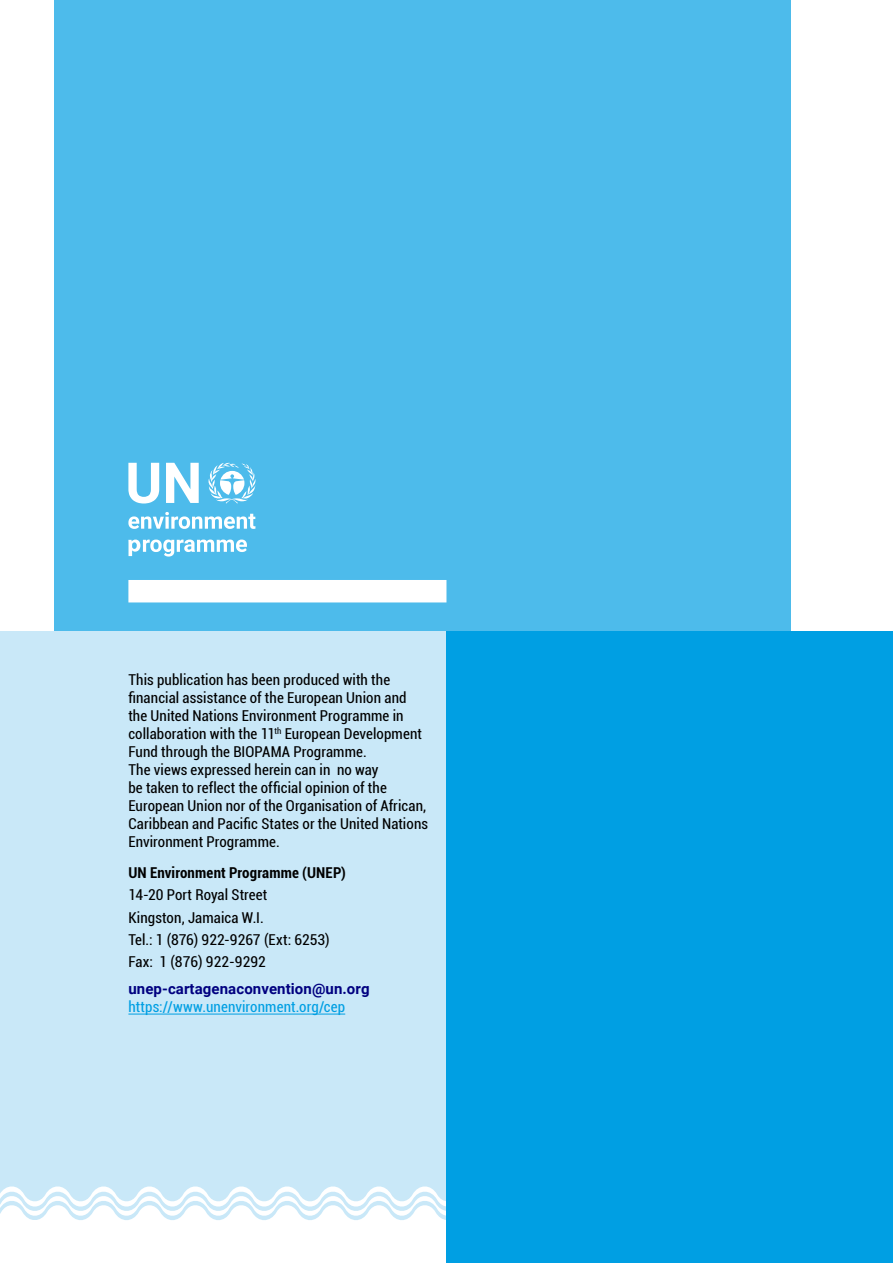
<style>
.page{position:relative;width:893px;height:1263px;background:#fff}
.page>*{position:absolute;margin:0;border:0;box-sizing:border-box;transform-origin:0 0}
.t1{font:condensed 15px/18px "Roboto";letter-spacing:.005em;color:#000}
.t2{font:condensed 15px "Roboto";letter-spacing:.01em;color:#009fe3}
.t3{font:700 15px "Roboto";letter-spacing:.005em;color:#000080}
.t4{font:700 condensed 15px "Roboto";letter-spacing:.01em;color:#000}
</style>
<div class="page">
<div style="left:54px;top:0;width:736px;height:1229px;background:#4dbbeb"></div>
<div style="left:0;top:631px;width:446px;height:589px;background:#c9e8f8"></div>
<svg style="left:0;top:1186px;width:446px;height:43px"></svg>
<div style="left:446px;top:631px;width:447px;height:632px;background:#009fe3"></div>
<hr style="left:128px;top:1014px;width:217px;height:1px;background:#009fe3">
<svg style="left:208px;top:462px;width:48px;height:41px"></svg>
<svg style="left:128px;top:463px;width:31px;height:40px"></svg>
<svg style="left:166px;top:463px;width:33px;height:40px"></svg>
<svg style="left:128px;top:512px;width:127px;height:17px"></svg>
<svg style="left:128px;top:539px;width:119px;height:18px"></svg>
<div style="left:128px;top:580px;width:318px;height:22px;background:#fff"></div>
<p class="t1" style="left:128px;top:670px;width:301px">This publication has been produced with the financial assistance of the European Union and the United Nations Environment Programme in collaboration with the 11<sup>th</sup> European Development Fund through the BIOPAMA Programme.<br>The views expressed herein can in no way<br>be taken to reflect the official opinion of the European Union nor of the Organisation of African, Caribbean and Pacific States or the United Nations Environment Programme.</p>
<p class="t4" style="left:128px;top:862px;width:219px">UN Environment Programme (UNEP)</p>
<p class="t1" style="left:128px;top:883px;width:203px;line-height:22.2px">14-20 Port Royal Street<br>Kingston, Jamaica W.I.<br>Tel.: 1 (876) 922-9267 (Ext: 6253)<br>Fax: 1 (876) 922-9292</p>
<p class="t3" style="left:128px;top:978px;width:243px">unep-cartagenaconvention@un.org</p>
<p class="t2" style="left:128px;top:996px;width:218px">https://www.unenvironment.org/cep</p>
</div>
